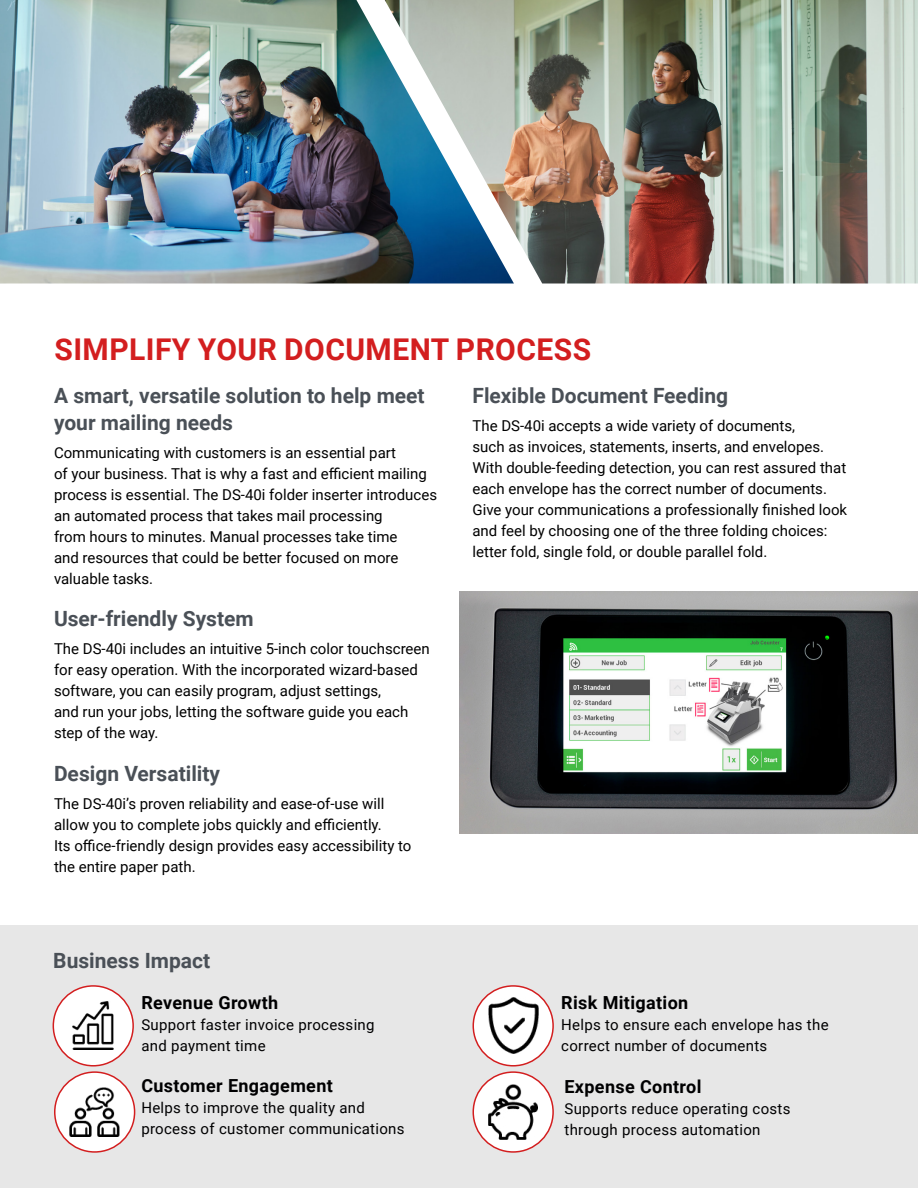
<style>
.page{position:relative;width:918px;height:1188px;background:#fff}
.page>*{position:absolute;margin:0;border:0;box-sizing:border-box;transform-origin:0 0}
._1st_Header{font:700 30px "Roboto";letter-spacing:.015em;color:#d31e1f}
._2nd_Header{font:700 21px/27px "Roboto";color:#4a5057}
.Quote_Copy{font:700 18px "Roboto";letter-spacing:.02em;color:#000001}
.Body_Copy{font:15px/21px "Roboto";color:#000001}
.Quote_Copy-2{font:15px/21px "Roboto";letter-spacing:.02em;color:#000001}
</style>
<div class="page">
<div style="left:0;top:926px;width:918px;height:262px;background:#e7e7e7"></div>
<div style="left:473px;top:986px;width:80px;height:80px;background:#fff;border-radius:50%"></div>
<div style="left:473px;top:985px;width:81px;height:82px;border:2px solid #d31e1f;border-radius:50%"></div>
<div style="left:473px;top:1072px;width:80px;height:80px;background:#fff;border-radius:50%"></div>
<div style="left:473px;top:1071px;width:81px;height:82px;border:2px solid #d31e1f;border-radius:50%"></div>
<div style="left:55px;top:1072px;width:80px;height:80px;background:#fff;border-radius:50%"></div>
<div style="left:54px;top:1071px;width:81px;height:82px;border:2px solid #d31e1f;border-radius:50%"></div>
<img style="left:459px;top:591px;width:459px;height:242px">
<div style="left:53px;top:986px;width:80px;height:80px;background:#fff;border-radius:50%"></div>
<div style="left:53px;top:985px;width:81px;height:82px;border:2px solid #d31e1f;border-radius:50%"></div>
<img style="left:73px;top:1002px;width:41px;height:48px">
<img style="left:70px;top:1088px;width:50px;height:49px">
<img style="left:488px;top:998px;width:50px;height:56px">
<img style="left:489px;top:1085px;width:49px;height:54px">
<img style="left:514px;top:0;width:404px;height:284px">
<img style="left:0;top:0;width:514px;height:284px">
<h1 class="_1st_Header" style="left:55px;top:328px;width:538px">SIMPLIFY YOUR DOCUMENT PROCESS</h1>
<h2 class="_2nd_Header" style="left:54px;top:381px;width:372px">A smart, versatile solution to help meet your mailing needs</h2>
<p class="Body_Copy" style="left:54px;top:441px;width:385px">Communicating with customers is an essential part<br>of your business. That is why a fast and efficient mailing process is essential. The DS-40i folder inserter introduces an automated process that takes mail processing<br>from hours to minutes. Manual processes take time<br>and resources that could be better focused on more valuable tasks.</p>
<h2 class="_2nd_Header" style="left:54px;top:605px;width:201px">User-friendly System</h2>
<p class="Body_Copy" style="left:54px;top:638px;width:377px">The DS-40i includes an intuitive 5-inch color touchscreen for easy operation. With the incorporated wizard-based software, you can easily program, adjust settings,<br>and run your jobs, letting the software guide you each step of the way.</p>
<h2 class="_2nd_Header" style="left:54px;top:759px;width:168px">Design Versatility</h2>
<p class="Body_Copy" style="left:54px;top:792px;width:359px">The DS-40i’s proven reliability and ease-of-use will allow you to complete jobs quickly and efficiently.<br>Its office-friendly design provides easy accessibility to the entire paper path.</p>
<h2 class="_2nd_Header" style="left:472px;top:381px;width:257px">Flexible Document Feeding</h2>
<p class="Body_Copy" style="left:472px;top:414px;width:376px">The DS-40i accepts a wide variety of documents,<br>such as invoices, statements, inserts, and envelopes.<br>With double-feeding detection, you can rest assured that each envelope has the correct number of documents.<br>Give your communications a professionally finished look and feel by choosing one of the three folding choices: letter fold, single fold, or double parallel fold.</p>
<h2 class="_2nd_Header" style="left:53px;top:947px;width:158px">Business Impact</h2>
<p class="Quote_Copy" style="left:141px;top:990px;width:138px">Revenue Growth</p>
<p class="Quote_Copy-2" style="left:141px;top:1013px;width:235px">Support faster invoice processing and payment time</p>
<p class="Quote_Copy" style="left:141px;top:1073px;width:193px">Customer Engagement</p>
<p class="Quote_Copy-2" style="left:141px;top:1097px;width:265px">Helps to improve the quality and process of customer communications</p>
<p class="Quote_Copy" style="left:561px;top:990px;width:129px">Risk Mitigation</p>
<p class="Quote_Copy-2" style="left:561px;top:1013px;width:269px">Helps to ensure each envelope has the correct number of documents</p>
<p class="Quote_Copy" style="left:564px;top:1074px;width:139px">Expense Control</p>
<p class="Quote_Copy-2" style="left:564px;top:1097px;width:228px">Supports reduce operating costs through process automation</p>
</div>
